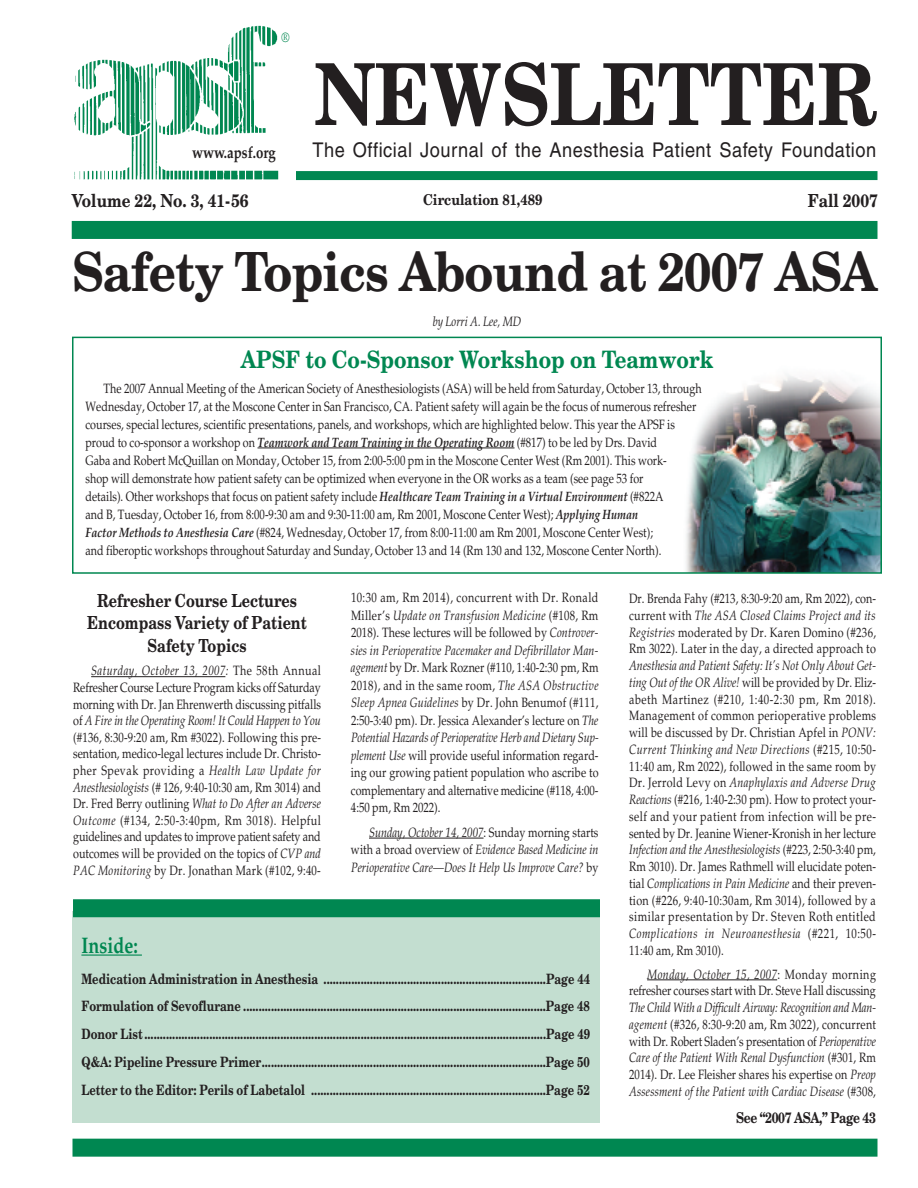
<style>
.page{position:relative;width:918px;height:1188px;background:#fff}
.page>*{position:absolute;margin:0;border:0;box-sizing:border-box;transform-origin:0 0}
.t1{font:700 85.5px "New Century Schlbk";color:#231f20;scale:.85 1}
.t2{font:700 54px "New Century Schlbk";letter-spacing:-.015em;color:#231f20;scale:.88 1}
.t3{font:700 24px "New Century Schlbk";color:#008751;scale:.85 1}
.t4{font:700 22.5px "Palatino";color:#008751;scale:.8 1}
.t5{font:20.25px "Helvetica";letter-spacing:.03em;color:#231f20;scale:.9 1}
.t6{font:700 18px/22.6px "New Century Schlbk";color:#231f20;text-align:center;scale:.8 1}
.t7{font:700 18px "New Century Schlbk";color:#231f20;scale:.85 1}
.t8{font:700 16.5px "Palatino";color:#231f20;scale:.8 1}
.t9{font:700 15px "New Century Schlbk";letter-spacing:-.03em;color:#231f20;scale:.8 1}
.t10{font:700 15px "New Century Schlbk";color:#231f20;scale:.85 1}
.t11{font:700 14.25px/27.8px "New Century Schlbk";color:#231f20;text-align:justify;scale:.78 1}
.t12{font:13.5px/16.8px "Palatino";color:#231f20;text-align:justify;scale:.8 1}
.t13{font:italic 13.5px/16.8px "Palatino";letter-spacing:.01em;color:#231f20;text-align:justify;scale:.8 1}
.t14{font:13.5px "Palatino";color:#008751;scale:.8 1}
.s1{font-weight:700;font-style:italic}
.s2{font-style:italic}
.s3{font-style:normal}
</style>
<div class="page">
<div style="left:286px;top:171px;width:592px;height:9px;background:#008751"></div>
<div style="left:72px;top:221px;width:806px;height:18px;background:#008751"></div>
<div style="left:1px;top:0;width:295px;height:186px;background:#fff"></div>
<img style="left:74px;top:25px;width:205px;height:155px">
<div style="left:72px;top:911px;width:528px;height:212px;background:#c3ded0"></div>
<hr style="left:81px;top:955px;width:61px;height:1px;background:#008751">
<div style="left:73px;top:1139px;width:805px;height:18px;background:#008751"></div>
<hr style="left:91px;top:676px;width:134px;height:1px;background:#231f20">
<hr style="left:647px;top:980px;width:130px;height:1px;background:#231f20">
<div style="left:73px;top:899px;width:527px;height:18px;background:#008751"></div>
<hr style="left:369px;top:838px;width:115px;height:1px;background:#231f20">
<img style="left:686px;top:374px;width:193px;height:197px">
<hr style="left:258px;top:448px;width:256px;height:1px;background:#231f20">
<div style="left:72px;top:337px;width:810px;height:237px;border:2px solid #008751"></div>
<p class="t14" style="left:282px;top:32px;width:12px">®</p>
<h1 class="t1" style="left:314px;top:63px;width:663px">NEWSLETTER</h1>
<p class="t8" style="left:192px;top:146px;width:106px">www.apsf.org</p>
<h3 class="t5" style="left:312px;top:143px;width:628px">The Official Journal of the Anesthesia Patient Safety Foundation</h3>
<h3 class="t7" style="left:72px;top:194px;width:210px">Volume 22, No. 3, 41-56</h3>
<p class="t10" style="left:423px;top:195px;width:142px">Circulation 81,489</p>
<h3 class="t7" style="left:808px;top:194px;width:84px">Fall 2007</h3>
<h2 class="t2" style="left:72px;top:252px;width:917px">Safety Topics Abound at 2007 ASA</h2>
<p class="t13" style="left:433px;top:314px;width:112px">by Lorri A. Lee, MD</p>
<h3 class="t3" style="left:241px;top:350px;width:557px">APSF to Co-Sponsor Workshop on Teamwork</h3>
<p class="t12" style="left:85px;top:381px;width:772px;line-height:18px;text-align:left;text-indent:18px">The 2007 Annual Meeting of the American Society of Anesthesiologists (ASA) will be held from Saturday, October 13, through Wednesday, October 17, at the Moscone Center in San Francisco, CA. Patient safety will again be the focus of numerous refresher courses, special lectures, scientific presentations, panels, and workshops, which are highlighted below. This year the APSF is proud to co-sponsor a workshop on <span class="s1">Teamwork and Team Training in the Operating Room</span> (#817) to be led by Drs. David<br>Gaba and Robert McQuillan on Monday, October 15, from 2:00-5:00 pm in the Moscone Center West (Rm 2001). This work-<br>shop will demonstrate how patient safety can be optimized when everyone in the OR works as a team (see page 53 for<br>details). Other workshops that focus on patient safety include <span class="s1">Healthcare Team Training in a Virtual Environment</span> (#822A<br>and B, Tuesday, October 16, from 8:00-9:30 am and 9:30-11:00 am, Rm 2001, Moscone Center West); <span class="s1">Applying Human<br>Factor Methods to Anesthesia Care</span> (#824, Wednesday, October 17, from 8:00-11:00 am Rm 2001, Moscone Center West);<br>and fiberoptic workshops throughout Saturday and Sunday, October 13 and 14 (Rm 130 and 132, Moscone Center North).</p>
<h3 class="t6" style="left:87px;top:591px;width:276px">Refresher Course Lectures<br>Encompass Variety of Patient<br>Safety Topics</h3>
<p class="t12" style="left:73px;top:664px;width:311px;text-indent:18px"><span class="s2">Saturday, October 13, 2007:</span> The 58th Annual Refresher Course Lecture Program kicks off Saturday morning with Dr. Jan Ehrenwerth discussing pitfalls of <span class="s2">A Fire in the Operating Room! It Could Happen to You </span>(#136, 8:30-9:20 am, Rm #3022). Following this pre&shy;sentation, medico-legal lectures include Dr. Christo&shy;pher Spevak providing a <span class="s2">Health Law Update for Anesthesiologists</span> (# 126, 9:40-10:30 am, Rm 3014) and Dr. Fred Berry outlining <span class="s2">What to Do After an Adverse Outcome</span> (#134, 2:50-3:40pm, Rm 3018). Helpful guidelines and updates to improve patient safety and outcomes will be provided on the topics of <span class="s2">CVP and PAC Monitoring</span> by Dr. Jonathan Mark (#102, 9:40-</p>
<p class="t12" style="left:351px;top:591px;width:311px;line-height:17.5px">10:30 am, Rm 2014), concurrent with Dr. Ronald Miller’s <span class="s2">Update on Transfusion Medicine</span> (#108, Rm 2018). These lectures will be followed by <span class="s2">Controver&shy;sies in Perioperative Pacemaker and Defibrillator Man&shy;agement</span> by Dr. Mark Rozner (#110, 1:40-2:30 pm, Rm 2018), and in the same room, <span class="s2">The ASA Obstructive Sleep Apnea Guidelines</span> by Dr. John Benumof (#111, 2:50-3:40 pm). Dr. Jessica Alexander’s lecture on <span class="s2">The Potential Hazards of Perioperative Herb and Dietary Sup&shy;plement Use</span> will provide useful information regard&shy;ing our growing patient population who ascribe to complementary and alternative medicine (#118, 4:00- 4:50 pm, Rm 2022).</p>
<p class="t13" style="left:351px;top:825px;width:311px;line-height:17.5px;text-indent:18px">Sunday, October 14, 2007<span class="s3">: Sunday morning starts with a broad overview of</span> Evidence Based Medicine in Perioperative Care—Does It Help Us Improve Care? <span class="s3">by</span></p>
<h3 class="t4" style="left:81px;top:937px;width:72px">Inside:</h3>
<p class="t11" style="left:81px;top:966px;width:654px">Medication Administration in Anesthesia ........................................................................Page 44<br>Formulation of Sevoflurane ..................................................................................................Page 48<br>Donor List..................................................................................................................................Page 49<br>Q&amp;A: Pipeline Pressure Primer............................................................................................Page 50<br>Letter to the Editor: Perils of Labetalol ............................................................................Page 52</p>
<p class="t12" style="left:629px;top:592px;width:310px">Dr. Brenda Fahy (#213, 8:30-9:20 am, Rm 2022), con&shy;current with <span class="s2">The ASA Closed Claims Project and its Registries</span> moderated by Dr. Karen Domino (#236, Rm 3022). Later in the day, a directed approach to</p>
<p class="t12" style="left:629px;top:659px;width:310px"><span class="s2">Anesthesia and Patient Safety: It’s Not Only About Get&shy;ting Out of the OR Alive!</span> will be provided by Dr. Eliz&shy;abeth Martinez (#210, 1:40-2:30 pm, Rm 2018).<br>Management of common perioperative problems will be discussed by Dr. Christian Apfel in <span class="s2">PONV:<br>Current Thinking and New Directions</span> (#215, 10:50- 11:40 am, Rm 2022), followed in the same room by Dr. Jerrold Levy on <span class="s2">Anaphylaxis and Adverse Drug Reactions</span> (#216, 1:40-2:30 pm). How to protect your&shy;self and your patient from infection will be pre&shy;sented by Dr. Jeanine Wiener-Kronish in her lecture <span class="s2">Infection and the Anesthesiologists</span> (#223, 2:50-3:40 pm, Rm 3010). Dr. James Rathmell will elucidate poten&shy;tial <span class="s2">Complications in Pain Medicine</span> and their preven&shy;tion (#226, 9:40-10:30am, Rm 3014), followed by a similar presentation by Dr. Steven Roth entitled <span class="s2">Complications in Neuroanesthesia</span> (#221, 10:50- 11:40 am, Rm 3010).</p>
<p class="t12" style="left:629px;top:967px;width:310px;text-align:right"><span class="s2">Monday, October 15, 2007</span>: Monday morning refresher courses start with Dr. Steve Hall discussing</p>
<p class="t13" style="left:629px;top:1001px;width:310px">The Child With a Difficult Airway: Recognition and Man&shy;agement <span class="s3">(#326, 8:30-9:20 am, Rm 3022), concurrent with Dr. Robert Sladen’s presentation of</span> Perioperative Care of the Patient With Renal Dysfunction <span class="s3">(#301, Rm 2014). Dr. Lee Fleisher shares his expertise on</span> Preop Assessment of the Patient with Cardiac Disease <span class="s3">(#308,</span></p>
<p class="t9" style="left:736px;top:1112px;width:176px">See “2007 ASA,” Page 43</p>
</div>
